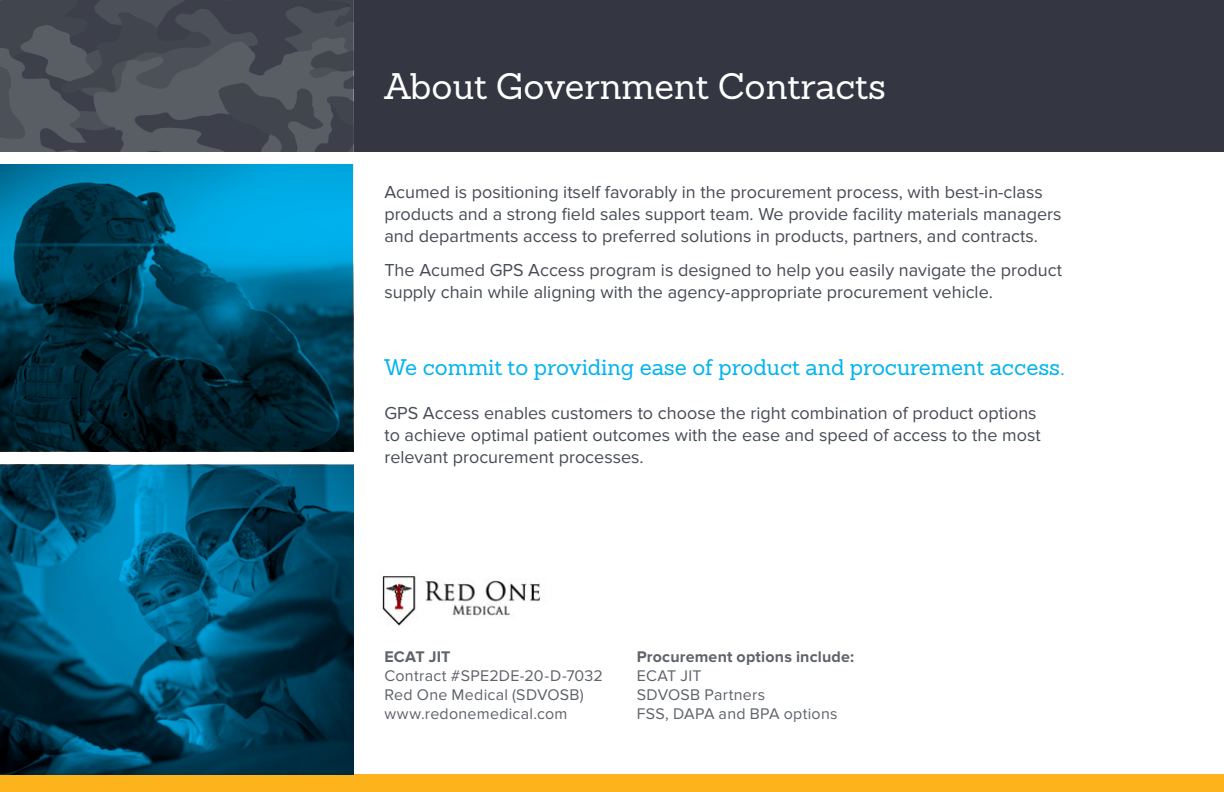
<style>
.page{position:relative;width:1224px;height:792px;background:#fff}
.page>*{position:absolute;margin:0;border:0;box-sizing:border-box;transform-origin:0 0}
.t1{font:36px "Sanchez Slab";color:#fff}
.t2{font:22px "Sanchez Slab";color:#00b3ef}
.t3{font:18px/22px "Proxima Nova";color:#474c55}
.t4{font:16px/19px "Proxima Nova";letter-spacing:.015em;color:#5f636a}
.t5{font:700 16px "Proxima Nova";letter-spacing:.015em;color:#5f636a}
</style>
<div class="page">
<div style="left:0;top:775px;width:1224px;height:17px;background:#fcb31c"></div>
<div style="left:353px;top:0;width:871px;height:152px;background:#343741"></div>
<svg style="left:0;top:164px;width:353px;height:287px;background:#004c67"></svg>
<svg style="left:0;top:465px;width:353px;height:310px;background:#004c6a"></svg>
<svg style="left:0;top:0;width:353px;height:152px;background:#4a4e56"></svg>
<img style="left:382px;top:574px;width:159px;height:52px">
<h1 class="t1" style="left:384px;top:63px;width:503px">About Government Contracts</h1>
<p class="t3" style="left:384px;top:181px;width:679px">Acumed is positioning itself favorably in the procurement process, with best-in-class products and a strong field sales support team. We provide facility materials managers and departments access to preferred solutions in products, partners, and contracts.</p>
<p class="t3" style="left:384px;top:259px;width:679px">The Acumed GPS Access program is designed to help you easily navigate the product supply chain while aligning with the agency-appropriate procurement vehicle.</p>
<p class="t2" style="left:384px;top:353px;width:682px">We commit to providing ease of product and procurement access.</p>
<p class="t3" style="left:384px;top:402px;width:658px">GPS Access enables customers to choose the right combination of product options to achieve optimal patient outcomes with the ease and speed of access to the most relevant procurement processes.</p>
<p class="t5" style="left:384px;top:648px;width:68px">ECAT JIT</p>
<p class="t4" style="left:384px;top:667px;width:220px">Contract #SPE2DE-20-D-7032<br>Red One Medical (SDVOSB) www.redonemedical.com</p>
<p class="t5" style="left:637px;top:648px;width:219px">Procurement options include:</p>
<p class="t4" style="left:637px;top:667px;width:202px">ECAT JIT<br>SDVOSB Partners<br>FSS, DAPA and BPA options</p>
</div>
